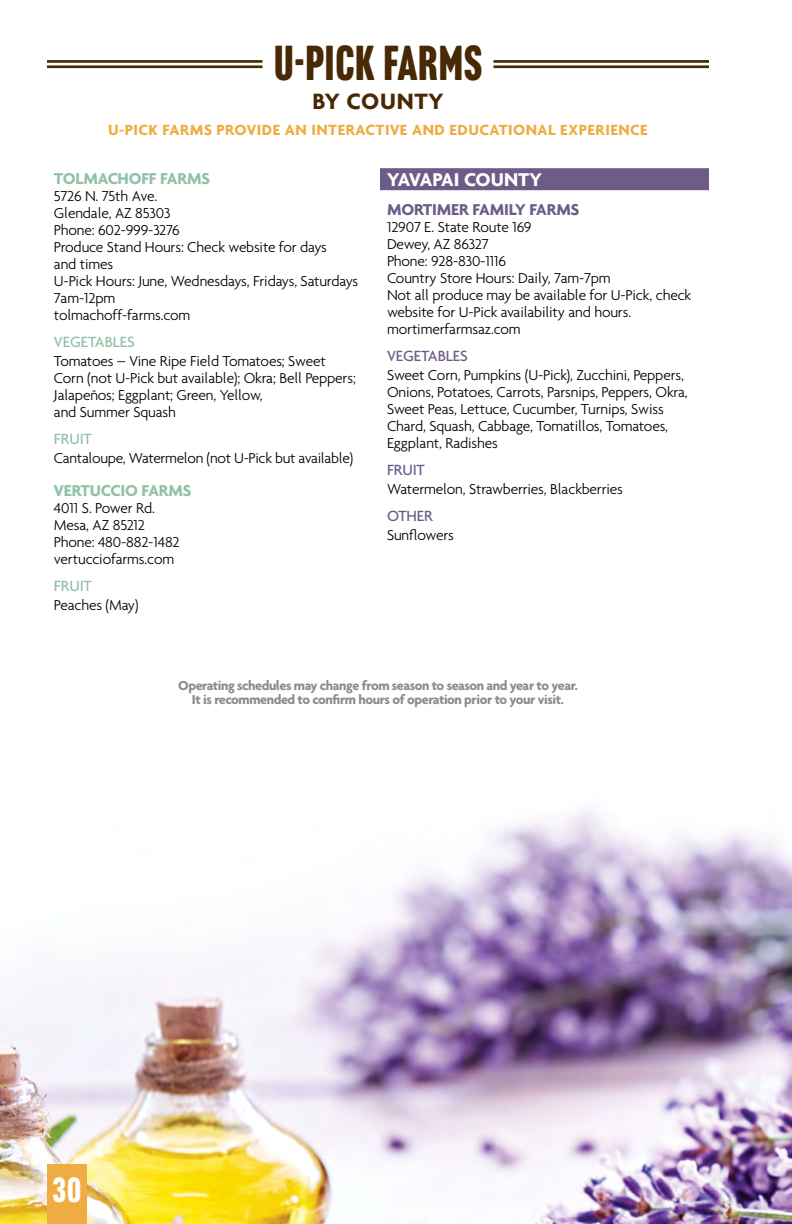
<style>
.page{position:relative;width:792px;height:1224px;background:#fff}
.page>*{position:absolute;margin:0;border:0;box-sizing:border-box;transform-origin:0 0}
.t1{font:48px "Headline Gothic ATF Round";letter-spacing:.02em;color:#472a05}
.t2{font:34px "Headline Gothic ATF Round";color:#fff}
.t3{font:700 24px "Agenda";letter-spacing:.03em;color:#472a05}
.t4{font:700 20px "Agenda";color:#fff}
.t5{font:700 17px "Agenda";letter-spacing:-.01em;color:#91c1a7}
.t6{font:700 17px "Agenda";letter-spacing:-.01em;color:#6d5c87}
.t7{font:700 16px "Agenda";letter-spacing:.03em;color:#efac42}
.t8{font:500 16px "Agenda";letter-spacing:-.01em;color:#91c1a7}
.t9{font:500 16px "Agenda";letter-spacing:-.01em;color:#6d5c87}
.t10{font:300 15.6px/17px "Agenda";letter-spacing:-.01em;color:#000}
.t11{font:700 14px/14px "Agenda";letter-spacing:-.03em;color:#8a8c8e;text-align:center}
</style>
<div class="page">
<img style="left:0;top:810px;width:792px;height:414px">
<hr style="left:47px;top:60px;width:662px;height:3px;background:#472a05">
<hr style="left:47px;top:65px;width:662px;height:3px;background:#472a05">
<div style="left:263px;top:44px;width:230px;height:48px;background:#fff"></div>
<div style="left:380px;top:168px;width:329px;height:22px;background:#6d5c87"></div>
<div style="left:47px;top:1164px;width:40px;height:60px;background:#efac42"></div>
<h1 class="t1" style="left:274px;top:35px;width:209px">U-PICK FARMS</h1>
<h3 class="t3" style="left:312px;top:87px;width:133px">BY COUNTY</h3>
<p class="t7" style="left:108px;top:120px;width:541px">U-PICK FARMS PROVIDE AN INTERACTIVE AND EDUCATIONAL EXPERIENCE</p>
<p class="t5" style="left:54px;top:168px;width:158px">TOLMACHOFF FARMS</p>
<p class="t10" style="left:54px;top:187px;width:306px">5726 N. 75th Ave.<br>Glendale, AZ 85303<br>Phone: 602-999-3276<br>Produce Stand Hours: Check website for days<br>and times<br>U-Pick Hours: June, Wednesdays, Fridays, Saturdays<br>7am-12pm<br>tolmachoff-farms.com</p>
<p class="t8" style="left:54px;top:332px;width:82px">VEGETABLES</p>
<p class="t10" style="left:54px;top:352px;width:303px">Tomatoes – Vine Ripe Field Tomatoes; Sweet Corn (not U-Pick but available); Okra; Bell Peppers; Jalapeños; Eggplant; Green, Yellow,<br>and Summer Squash</p>
<p class="t8" style="left:54px;top:429px;width:39px">FRUIT</p>
<p class="t10" style="left:54px;top:449px;width:301px">Cantaloupe, Watermelon (not U-Pick but available)</p>
<p class="t5" style="left:54px;top:480px;width:139px">VERTUCCIO FARMS</p>
<p class="t10" style="left:54px;top:499px;width:127px">4011 S. Power Rd.<br>Mesa, AZ 85212<br>Phone: 480-882-1482 vertucciofarms.com</p>
<p class="t8" style="left:54px;top:576px;width:39px">FRUIT</p>
<p class="t10" style="left:54px;top:596px;width:86px">Peaches (May)</p>
<p class="t4" style="left:387px;top:168px;width:156px">YAVAPAI COUNTY</p>
<p class="t6" style="left:387px;top:199px;width:194px">MORTIMER FAMILY FARMS</p>
<p class="t10" style="left:387px;top:218px;width:306px">12907 E. State Route 169<br>Dewey, AZ 86327<br>Phone: 928-830-1116<br>Country Store Hours: Daily, 7am-7pm<br>Not all produce may be available for U-Pick, check website for U-Pick availability and hours. mortimerfarmsaz.com</p>
<p class="t9" style="left:387px;top:346px;width:82px">VEGETABLES</p>
<p class="t10" style="left:387px;top:366px;width:302px">Sweet Corn, Pumpkins (U-Pick), Zucchini, Peppers, Onions, Potatoes, Carrots, Parsnips, Peppers, Okra, Sweet Peas, Lettuce, Cucumber, Turnips, Swiss Chard, Squash, Cabbage, Tomatillos, Tomatoes, Eggplant, Radishes</p>
<p class="t9" style="left:387px;top:460px;width:39px">FRUIT</p>
<p class="t10" style="left:387px;top:480px;width:238px">Watermelon, Strawberries, Blackberries</p>
<p class="t9" style="left:387px;top:506px;width:47px">OTHER</p>
<p class="t10" style="left:387px;top:526px;width:69px">Sunflowers</p>
<p class="t11" style="left:178px;top:678px;width:401px">Operating schedules may change from season to season and year to year.<br>It is recommended to confirm hours of operation prior to your visit.</p>
<h2 class="t2" style="left:53px;top:1170px;width:30px">30</h2>
</div>
